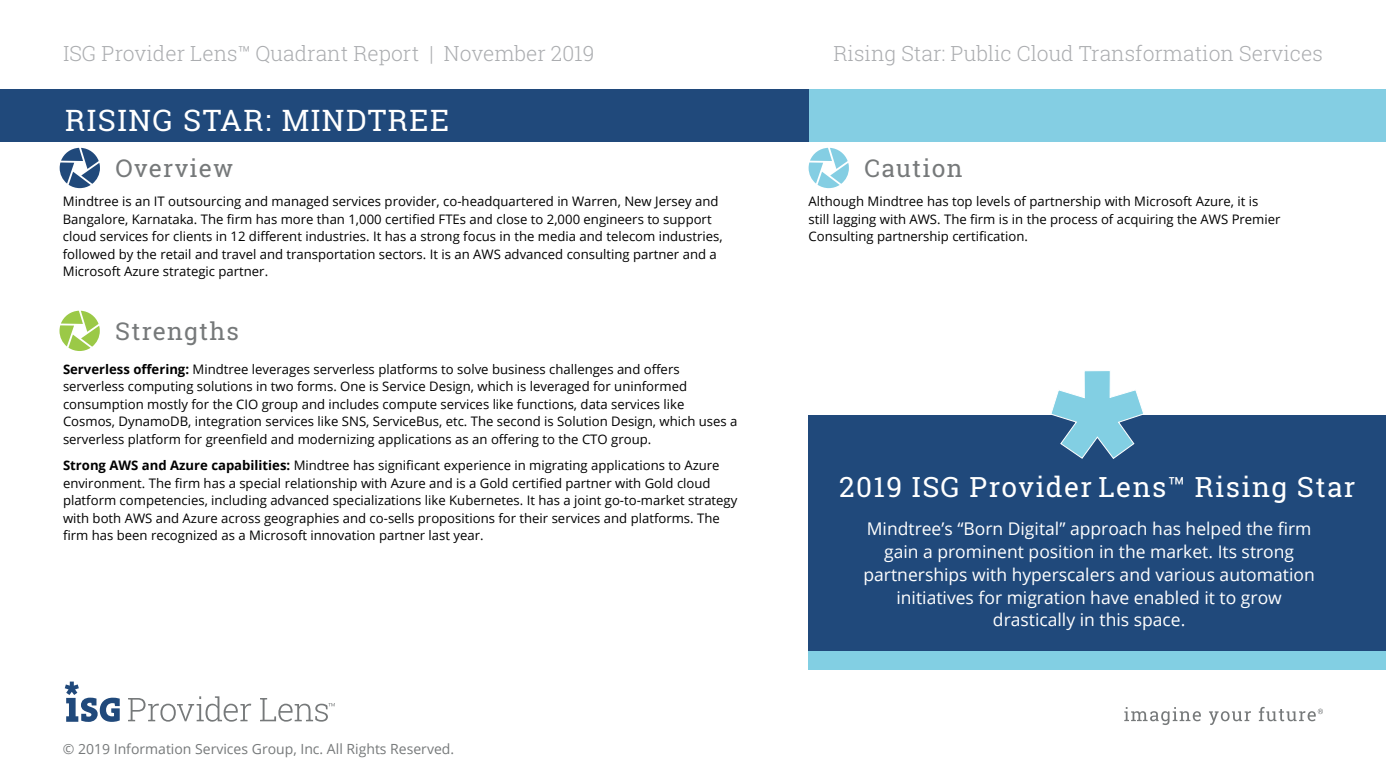
<style>
.page{position:relative;width:1386px;height:780px;background:#fff}
.page>*{position:absolute;margin:0;border:0;box-sizing:border-box;transform-origin:0 0}
.Body_Copy{font:29.75px "Roboto Slab";letter-spacing:.05em;color:#fff}
.Section_Title_Midtex{font:28px "Roboto Slab";letter-spacing:.05em;color:#fff}
.Body_Copy-2{font:24.5px "Roboto Slab";letter-spacing:.05em;color:#76797a}
.Section_Title_Midtex-2{font:24.5px "Roboto Slab";letter-spacing:.05em;color:#76797a}
.t1{font:300 21px "Roboto Slab";color:#abadb0}
.Body_Copy-3{font:17.5px/22.8px "Open Sans";color:#fff;text-align:center}
.Report_Cover_Title{font:14px "Open Sans";color:#76797a}
.Body_Copy-4{font:13.12px/17.5px "Open Sans";color:#000}
.s1{font-weight:700}
</style>
<div class="page">
<div style="left:809px;top:651px;width:577px;height:18px;background:#82cfe3"></div>
<div style="left:809px;top:415px;width:577px;height:236px;background:#20497b"></div>
<div style="left:809px;top:89px;width:577px;height:53px;background:#84cee3"></div>
<div style="left:0;top:89px;width:809px;height:53px;background:#20497b"></div>
<svg style="left:809px;top:148px;width:40px;height:40px"></svg>
<svg style="left:59px;top:311px;width:41px;height:40px"></svg>
<svg style="left:60px;top:148px;width:40px;height:40px"></svg>
<svg style="left:1051px;top:371px;width:92px;height:88px"></svg>
<svg style="left:1124px;top:707px;width:77px;height:18px"></svg>
<svg style="left:1209px;top:711px;width:42px;height:14px"></svg>
<svg style="left:1259px;top:707px;width:64px;height:14px"></svg>
<svg style="left:128px;top:696px;width:123px;height:25px"></svg>
<svg style="left:260px;top:698px;width:75px;height:23px"></svg>
<svg style="left:65px;top:681px;width:55px;height:41px"></svg>
<p class="t1" style="left:63px;top:39px;width:533px">ISG Provider Lens™ Quadrant Report | November 2019</p>
<p class="t1" style="left:833px;top:39px;width:491px">Rising Star: Public Cloud Transformation Services</p>
<p class="Body_Copy" style="left:65px;top:100px;width:385px">RISING STAR: MINDTREE</p>
<p class="Body_Copy-2" style="left:116px;top:151px;width:120px">Overview</p>
<p class="Body_Copy-4" style="left:63px;top:192px;width:661px">Mindtree is an IT outsourcing and managed services provider, co-headquartered in Warren, New Jersey and Bangalore, Karnataka. The firm has more than 1,000 certified FTEs and close to 2,000 engineers to support cloud services for clients in 12 different industries. It has a strong focus in the media and telecom industries, followed by the retail and travel and transportation sectors. It is an AWS advanced consulting partner and a Microsoft Azure strategic partner.</p>
<p class="Section_Title_Midtex-2" style="left:115px;top:314px;width:125px">Strengths</p>
<p class="Body_Copy-4" style="left:63px;top:360px;width:676px"><span class="s1">Serverless offering:</span> Mindtree leverages serverless platforms to solve business challenges and offers serverless computing solutions in two forms. One is Service Design, which is leveraged for uninformed consumption mostly for the CIO group and includes compute services like functions, data services like Cosmos, DynamoDB, integration services like SNS, ServiceBus, etc. The second is Solution Design, which uses a serverless platform for greenfield and modernizing applications as an offering to the CTO group.</p>
<p class="Body_Copy-4" style="left:63px;top:456px;width:676px"><span class="s1">Strong AWS and Azure capabilities:</span> Mindtree has significant experience in migrating applications to Azure environment. The firm has a special relationship with Azure and is a Gold certified partner with Gold cloud platform competencies, including advanced specializations like Kubernetes. It has a joint go-to-market strategy with both AWS and Azure across geographies and co-sells propositions for their services and platforms. The firm has been recognized as a Microsoft innovation partner last year.</p>
<p class="Report_Cover_Title" style="left:63px;top:739px;width:393px">© 2019 Information Services Group, Inc. All Rights Reserved.</p>
<p class="Body_Copy-2" style="left:864px;top:151px;width:100px">Caution</p>
<p class="Body_Copy-4" style="left:809px;top:192px;width:473px">Although Mindtree has top levels of partnership with Microsoft Azure, it is still lagging with AWS. The firm is in the process of acquiring the AWS Premier<br>Consulting partnership certification.</p>
<p class="Section_Title_Midtex" style="left:839px;top:468px;width:518px">2019 ISG Provider Lens™ Rising Star</p>
<p class="Body_Copy-3" style="left:864px;top:517px;width:453px">Mindtree’s “Born Digital” approach has helped the firm gain a prominent position in the market. Its strong partnerships with hyperscalers and various automation initiatives for migration have enabled it to grow drastically in this space.</p>
</div>
